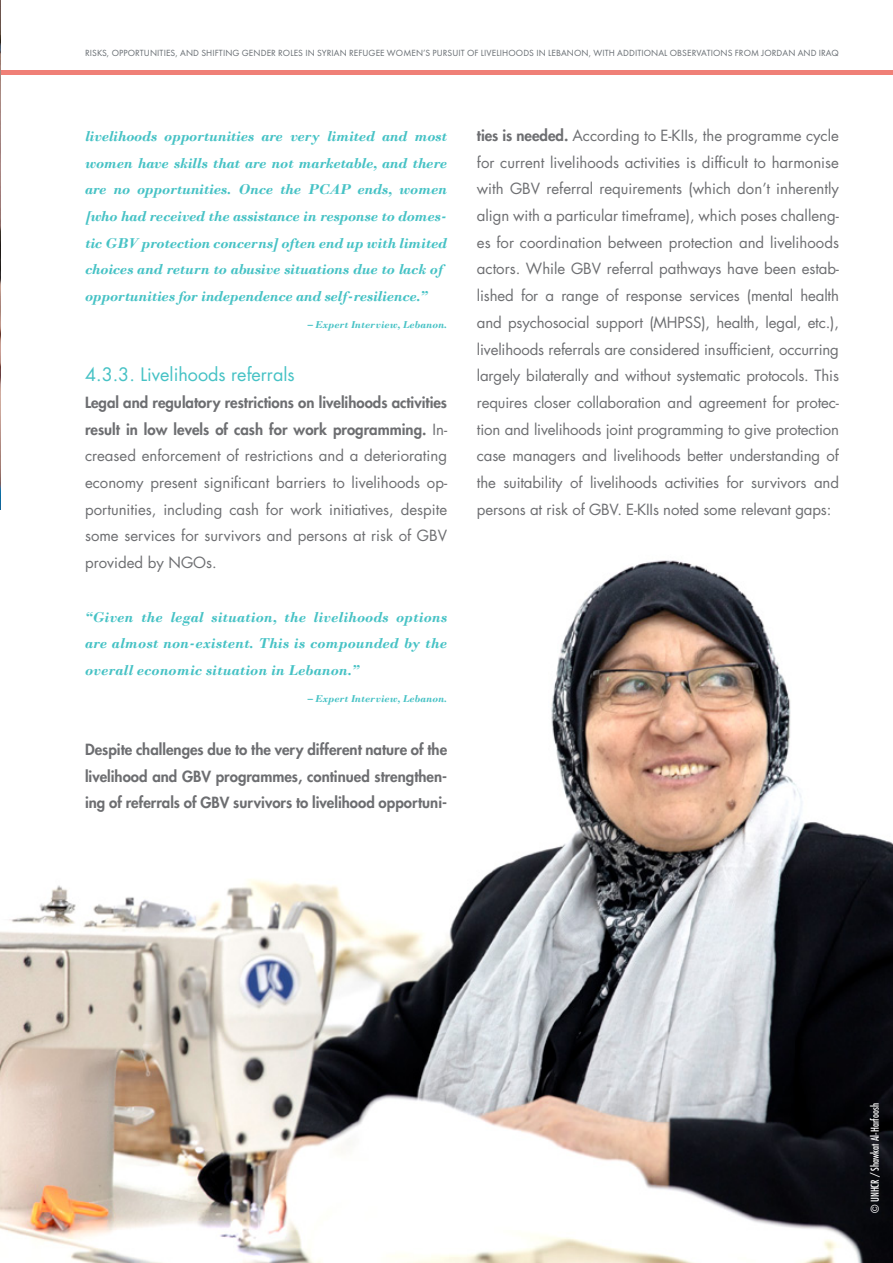
<style>
.page{position:relative;width:893px;height:1263px;background:#fff}
.page>*{position:absolute;margin:0;border:0;box-sizing:border-box;transform-origin:0 0}
.t1{font:18px "Futura LT";color:#46c2c5}
.t2{font:15px/26.7px "Futura LT";letter-spacing:-.005em;color:#6d6e71;text-align:justify}
.t3{font:italic 700 15px/26.7px "Bodoni";letter-spacing:-.02em;color:#46c2c5}
.t4{font:800 15px/26.7px "Futura LT";color:#6d6e71;text-align:justify}
.t5{font:italic 700 10.5px "Bodoni";color:#46c2c5}
.t6{font:condensed 10.5px "Futura LT";color:#fff}
.t7{font:9.3px "Futura PT";letter-spacing:.01em;color:#666c71}
.s1{font-weight:800}
</style>
<div class="page">
<hr style="left:0;top:70px;width:893px;height:4px;background:#f08077">
<img style="left:1px;top:560px;width:892px;height:703px">
<img style="left:0;top:0;width:1px;height:509px">
<p class="t7" style="left:85px;top:48px;width:755px">RISKS, OPPORTUNITIES, AND SHIFTING GENDER ROLES IN SYRIAN REFUGEE WOMEN’S PURSUIT OF LIVELIHOODS IN LEBANON, WITH ADDITIONAL OBSERVATIONS FROM JORDAN AND IRAQ</p>
<p class="t3" style="left:85px;top:123px;width:364px">livelihoods opportunities are very limited and most women have skills that are not marketable, and there are no opportunities. Once the PCAP ends, women [who had received the assistance in response to domes&shy;tic GBV protection concerns] often end up with limited choices and return to abusive situations due to lack of opportunities for independence and self-resilience.”</p>
<p class="t5" style="left:307px;top:318px;width:141px">– Expert Interview, Lebanon.</p>
<p class="t1" style="left:85px;top:363px;width:211px">4.3.3. Livelihoods referrals</p>
<p class="t2" style="left:85px;top:389px;width:364px"><span class="s1">Legal and regulatory restrictions on livelihoods activities result in low levels of cash for work programming.</span> In&shy;creased enforcement of restrictions and a deteriorating economy present significant barriers to livelihoods op&shy;portunities, including cash for work initiatives, despite some services for survivors and persons at risk of GBV provided by NGOs.</p>
<p class="t3" style="left:85px;top:603px;width:364px;text-align:justify">“Given the legal situation, the livelihoods options are almost non-existent. This is compounded by the overall economic situation in Lebanon.”</p>
<p class="t5" style="left:307px;top:692px;width:141px">– Expert Interview, Lebanon.</p>
<p class="t4" style="left:85px;top:736px;width:364px">Despite challenges due to the very different nature of the livelihood and GBV programmes, continued strengthen&shy;ing of referrals of GBV survivors to livelihood opportuni-</p>
<p class="t2" style="left:477px;top:122px;width:364px"><span class="s1">ties is needed.</span> According to E-KIIs, the programme cycle for current livelihoods activities is difficult to harmonise with GBV referral requirements (which don’t inherently align with a particular timeframe), which poses challeng&shy;es for coordination between protection and livelihoods actors. While GBV referral pathways have been estab&shy;lished for a range of response services (mental health and psychosocial support (MHPSS), health, legal, etc.), livelihoods referrals are considered insufficient, occurring largely bilaterally and without systematic protocols. This requires closer collaboration and agreement for protec&shy;tion and livelihoods joint programming to give protection case managers and livelihoods better understanding of the suitability of livelihoods activities for survivors and persons at risk of GBV. E-KIIs noted some relevant gaps:</p>
<p class="t6" style="left:868px;top:1213px;width:111px;rotate:-90deg">© UNHCR / Shawkat Al-Harfoosh</p>
</div>
